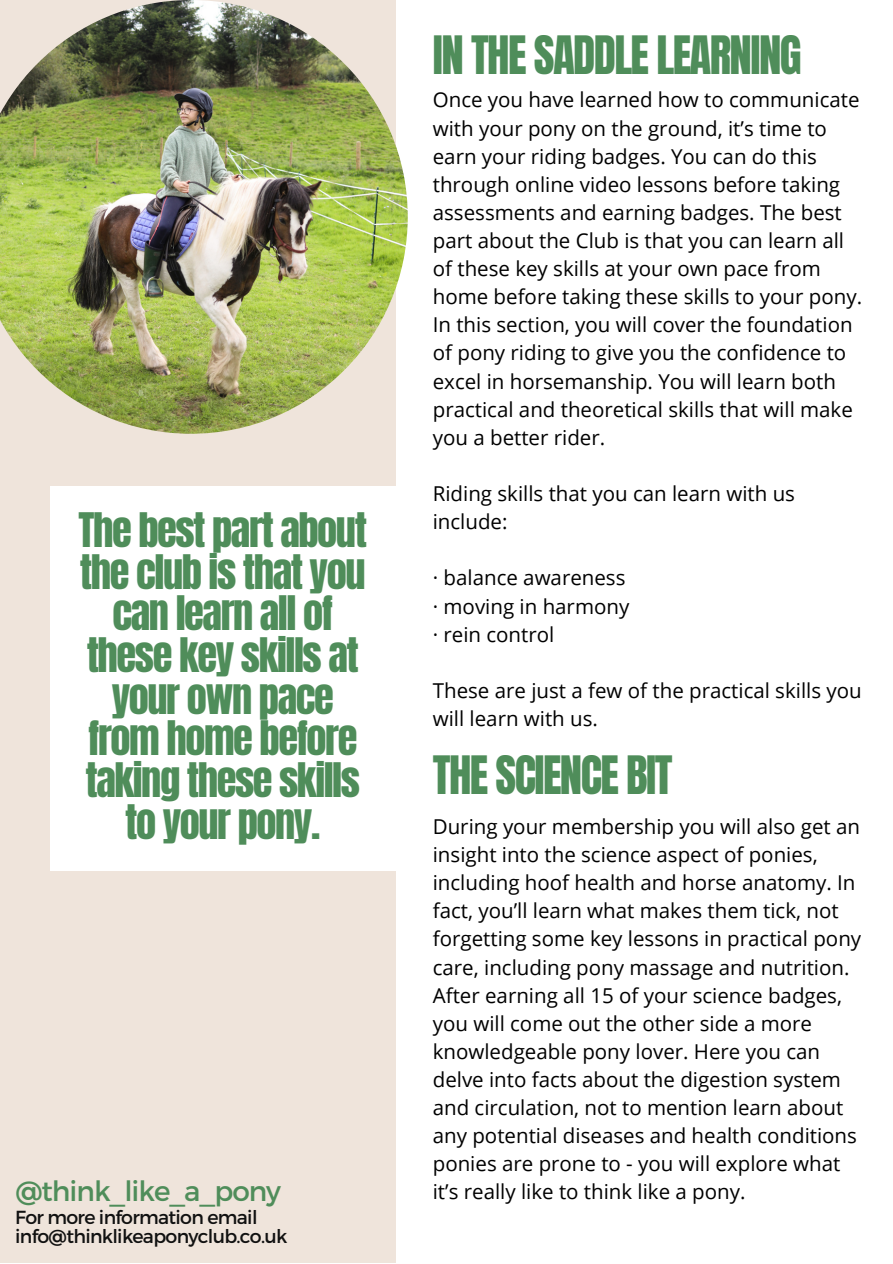
<style>
.page{position:relative;width:893px;height:1264px;background:#fff}
.page>*{position:absolute;margin:0;border:0;box-sizing:border-box;transform-origin:0 0}
.t1{font:45px "Anton";letter-spacing:-.035em;color:#4f8d5a}
.t2{font:40.5px/41.5px "Anton";letter-spacing:-.035em;color:#4f8d5a;text-align:center}
.t3{font:27.9px "Montserrat";letter-spacing:-.035em;color:#4f8d5a}
.t4{font:20.55px/28px "Open Sans";color:#000}
.t5{font:18.9px/19px "Montserrat";letter-spacing:-.035em;color:#111}
</style>
<div class="page">
<div style="left:0;top:0;width:396px;height:1262px;background:#efe4db"></div>
<div style="left:51px;top:486px;width:345px;height:385px;background:#fff"></div>
<img style="left:0;top:0;width:407px;height:434px">
<p class="t2" style="left:79px;top:510px;width:290px">The best part about the club is that you can learn all of these key skills at your own pace from home before taking these skills to your pony.</p>
<p class="t3" style="left:15px;top:1172px;width:267px">@think_like_a_pony</p>
<p class="t5" style="left:15px;top:1206px;width:274px">For more information email info@thinklikeaponyclub.co.uk</p>
<p class="t1" style="left:433px;top:22px;width:370px">IN THE SADDLE LEARNING</p>
<p class="t4" style="left:433px;top:85px;width:431px">Once you have learned how to communicate with your pony on the ground, it’s time to earn your riding badges. You can do this through online video lessons before taking assessments and earning badges. The best part about the Club is that you can learn all of these key skills at your own pace from home before taking these skills to your pony.<br>In this section, you will cover the foundation of pony riding to give you the confidence to excel in horsemanship. You will learn both practical and theoretical skills that will make you a better rider.</p>
<p class="t4" style="left:433px;top:479px;width:364px">Riding skills that you can learn with us include:</p>
<p class="t4" style="left:433px;top:563px;width:194px">· balance awareness</p>
<p class="t4" style="left:433px;top:591px;width:198px">· moving in harmony</p>
<p class="t4" style="left:433px;top:619px;width:123px">· rein control</p>
<p class="t4" style="left:433px;top:676px;width:430px">These are just a few of the practical skills you will learn with us.</p>
<p class="t1" style="left:433px;top:742px;width:241px">THE SCIENCE BIT</p>
<p class="t4" style="left:433px;top:812px;width:430px">During your membership you will also get an insight into the science aspect of ponies, including hoof health and horse anatomy. In fact, you’ll learn what makes them tick, not forgetting some key lessons in practical pony care, including pony massage and nutrition.<br>After earning all 15 of your science badges, you will come out the other side a more knowledgeable pony lover. Here you can delve into facts about the digestion system and circulation, not to mention learn about any potential diseases and health conditions ponies are prone to - you will explore what it’s really like to think like a pony.</p>
</div>
